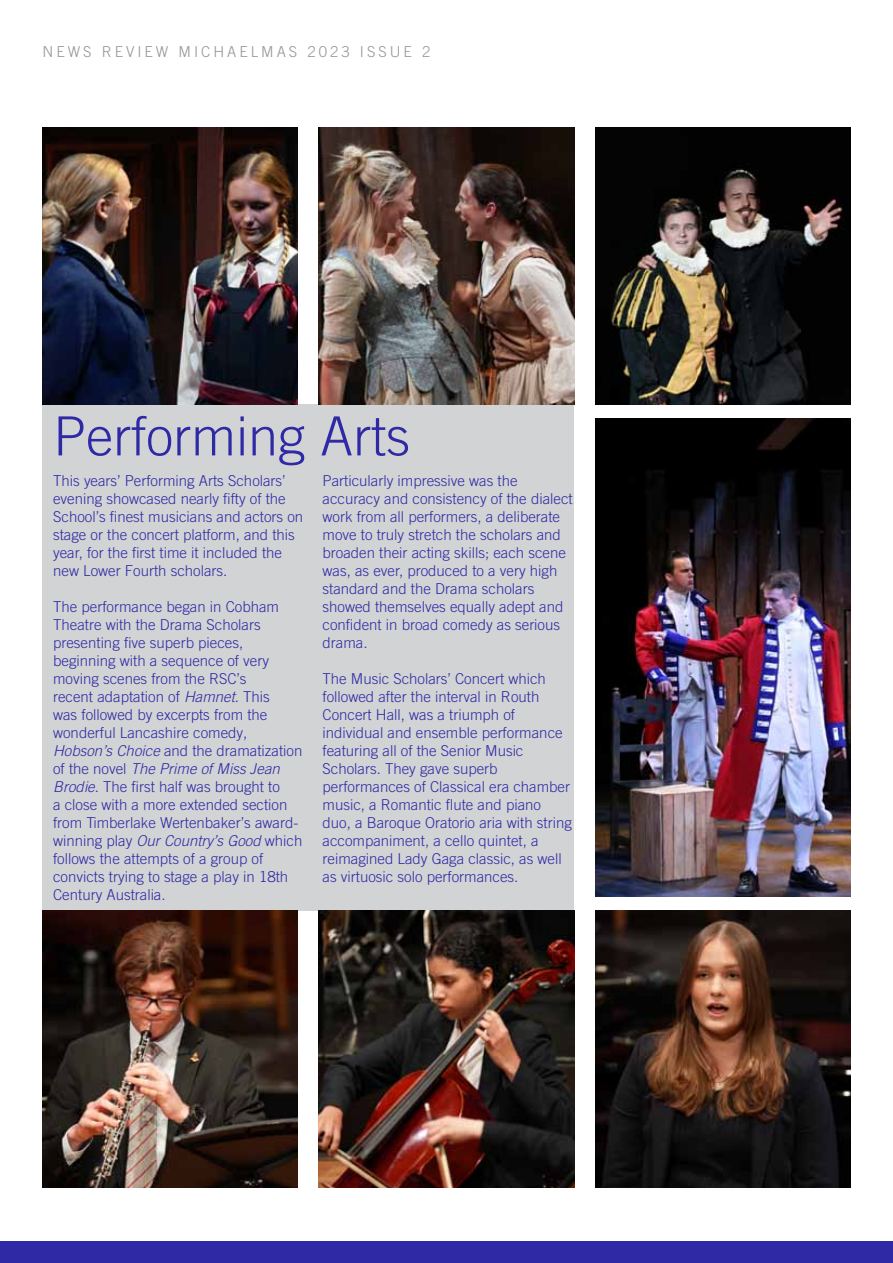
<style>
.page{position:relative;width:893px;height:1263px;background:#fff}
.page>*{position:absolute;margin:0;border:0;box-sizing:border-box;transform-origin:0 0}
.t1{font:300 54px "Trade Gothic LT Com";color:#2f29a5}
.t2{font:300 15px/18px "Trade Gothic LT Com";color:#2f29a5}
.t3{font:300 15px "Trade Gothic LT Com";letter-spacing:.2em;color:#939598}
.s1{font-style:italic}
</style>
<div class="page">
<div style="left:43px;top:404px;width:531px;height:507px;background:#d1d3d4"></div>
<div style="left:0;top:1242px;width:893px;height:21px;background:#2f29a5"></div>
<img style="left:319px;top:128px;width:255px;height:276px">
<img style="left:43px;top:911px;width:255px;height:276px">
<img style="left:595px;top:128px;width:255px;height:276px">
<img style="left:43px;top:128px;width:255px;height:276px">
<img style="left:595px;top:911px;width:255px;height:276px">
<img style="left:319px;top:911px;width:255px;height:276px">
<img style="left:595px;top:418px;width:255px;height:478px">
<p class="t3" style="left:43px;top:43px;width:389px">news review MI CHAE LM AS 2023 issue 2</p>
<h1 class="t1" style="left:53px;top:404px;width:358px">Performing Arts</h1>
<p class="t2" style="left:53px;top:471px;width:252px">This years’ Performing Arts Scholars’ evening showcased nearly fifty of the School’s finest musicians and actors on stage or the concert platform, and this year, for the first time it included the new Lower Fourth scholars.</p>
<p class="t2" style="left:53px;top:597px;width:251px">The performance began in Cobham Theatre with the Drama Scholars presenting five superb pieces, beginning with a sequence of very moving scenes from the RSC’s<br>recent adaptation of <span class="s1">Hamnet</span>. This<br>was followed by excerpts from the wonderful Lancashire comedy, <span class="s1">Hobson’s Choice</span> and the dramatization of the novel <span class="s1">The Prime of Miss Jean Brodie</span>. The first half was brought to<br>a close with a more extended section from Timberlake Wertenbaker’s award&shy;winning play <span class="s1">Our Country’s Good</span> which follows the attempts of a group of convicts trying to stage a play in 18th Century Australia.</p>
<p class="t2" style="left:323px;top:471px;width:252px">Particularly impressive was the accuracy and consistency of the dialect work from all performers, a deliberate move to truly stretch the scholars and broaden their acting skills; each scene was, as ever, produced to a very high standard and the Drama scholars showed themselves equally adept and confident in broad comedy as serious drama.</p>
<p class="t2" style="left:323px;top:669px;width:251px">The M usic Scholars’ Concert which followed after the interval in Routh Concert Hall, was a triumph of individual and ensemble performance featuring all of the Senior M usic Scholars. They gave superb performances of Classical era chamber music, a Romantic flute and piano duo, a Baroque Oratorio aria with string accompaniment, a cello quintet, a reimagined Lady Gaga classic, as well as virtuosic solo performances.</p>
</div>
